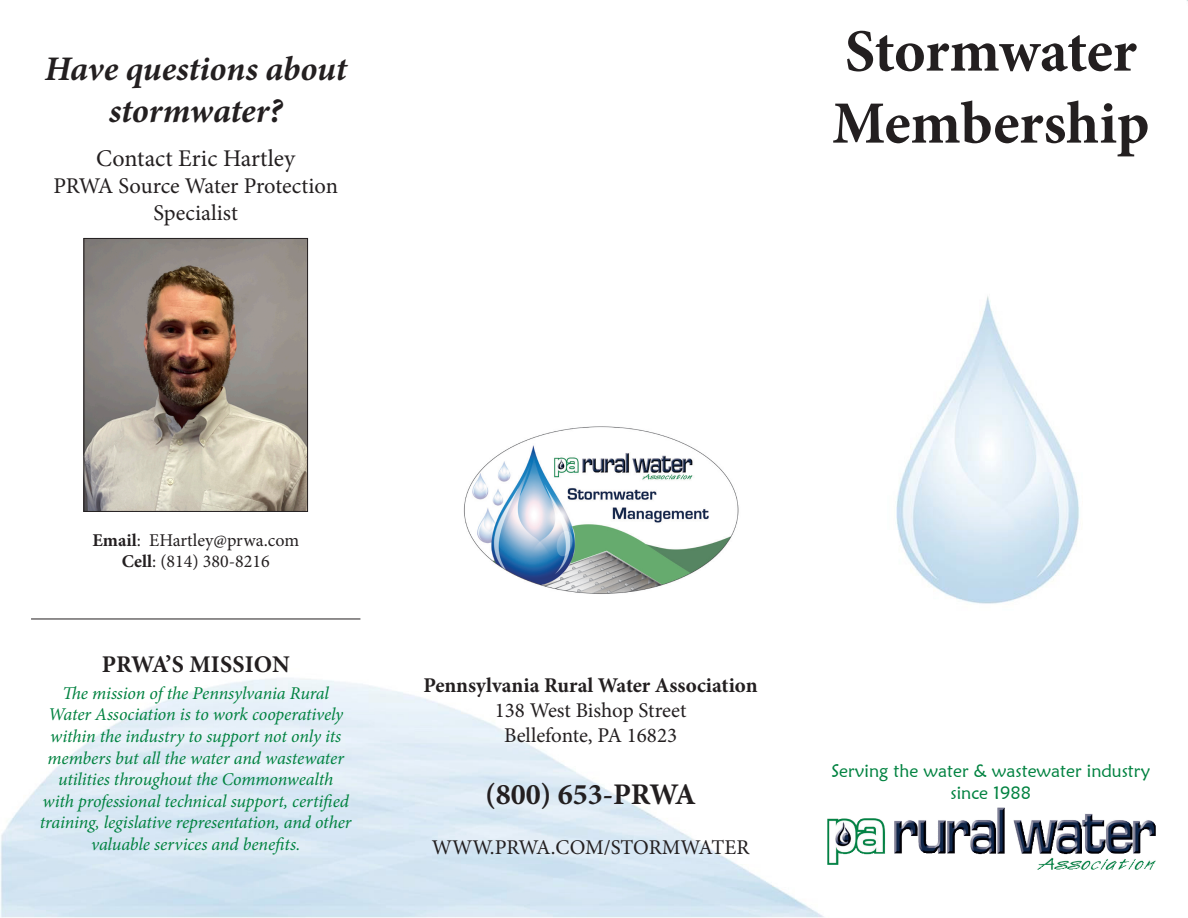
<style>
.page{position:relative;width:1188px;height:918px;background:#fff}
.page>*{position:absolute;margin:0;border:0;box-sizing:border-box;transform-origin:0 0}
.t1{font:700 60px/72px "Minion Pro";letter-spacing:-.005em;color:#231f20}
.t2{font:italic 700 34.5px/41.4px "Minion Pro";letter-spacing:-.005em;color:#231f20;text-align:center}
.t3{font:700 30px "Minion Pro";color:#231f20}
.t4{font:24px "Minion Pro";color:#231f20}
.t5{font:700 24px "Minion Pro";color:#231f20}
.t6{font:22.5px/27px "Minion Pro";letter-spacing:-.005em;color:#231f20;text-align:center}
.t7{font:21px "Minion Pro";color:#231f20}
.t8{font:700 21px "Minion Pro";color:#231f20}
.t9{font:italic 18px/21.6px "Minion Pro";letter-spacing:-.01em;color:#008240;text-align:center}
.t10{font:18px/21.6px "Maiandra GD";color:#008240;text-align:center}
.t11{font:18px "Minion Pro";color:#231f20}
.s1{font-weight:700}
</style>
<div class="page">
<img style="left:0;top:0;width:1188px;height:918px">
<img style="left:441px;top:424px;width:306px;height:179px">
<img style="left:970px;top:807px;width:186px;height:47px">
<img style="left:86px;top:240px;width:220px;height:270px">
<div style="left:84px;top:238px;width:224px;height:274px;border:1px solid #231f20"></div>
<hr style="left:31px;top:619px;width:329px;height:1px;background:#231f20">
<p class="t2" style="left:45px;top:48px;width:304px">Have questions about stormwater?</p>
<p class="t4" style="left:96px;top:143px;width:200px">Contact Eric Hartley</p>
<p class="t6" style="left:53px;top:173px;width:286px">PRWA Source Water Protection<br>Specialist</p>
<p class="t1" style="left:832px;top:15px;width:319px">Stormwater<br>Membership</p>
<p class="t11" style="left:92px;top:528px;width:208px"><span class="s1">Email</span>: EHartley@prwa.com</p>
<p class="t11" style="left:122px;top:550px;width:150px"><span class="s1">Cell</span>: (814) 380-8216</p>
<p class="t5" style="left:102px;top:647px;width:190px">PRWA’S MISSION</p>
<p class="t9" style="left:40px;top:682px;width:313px">The mission of the Pennsylvania Rural Water Association is to work cooperatively within the industry to support not only its members but all the water and wastewater utilities throughout the Commonwealth<br>with professional technical support, certified training, legislative representation, and other valuable services and benefits.</p>
<p class="t8" style="left:424px;top:670px;width:336px">Pennsylvania Rural Water Association</p>
<p class="t7" style="left:495px;top:696px;width:193px">138 West Bishop Street</p>
<p class="t7" style="left:504px;top:722px;width:175px">Bellefonte, PA 16823</p>
<p class="t3" style="left:485px;top:773px;width:212px">(800) 653-PRWA</p>
<p class="t7" style="left:432px;top:833px;width:319px">WWW.PRWA.COM/STORMWATER</p>
<p class="t10" style="left:831px;top:760px;width:320px">Serving the water &amp; wastewater industry since 1988</p>
</div>
